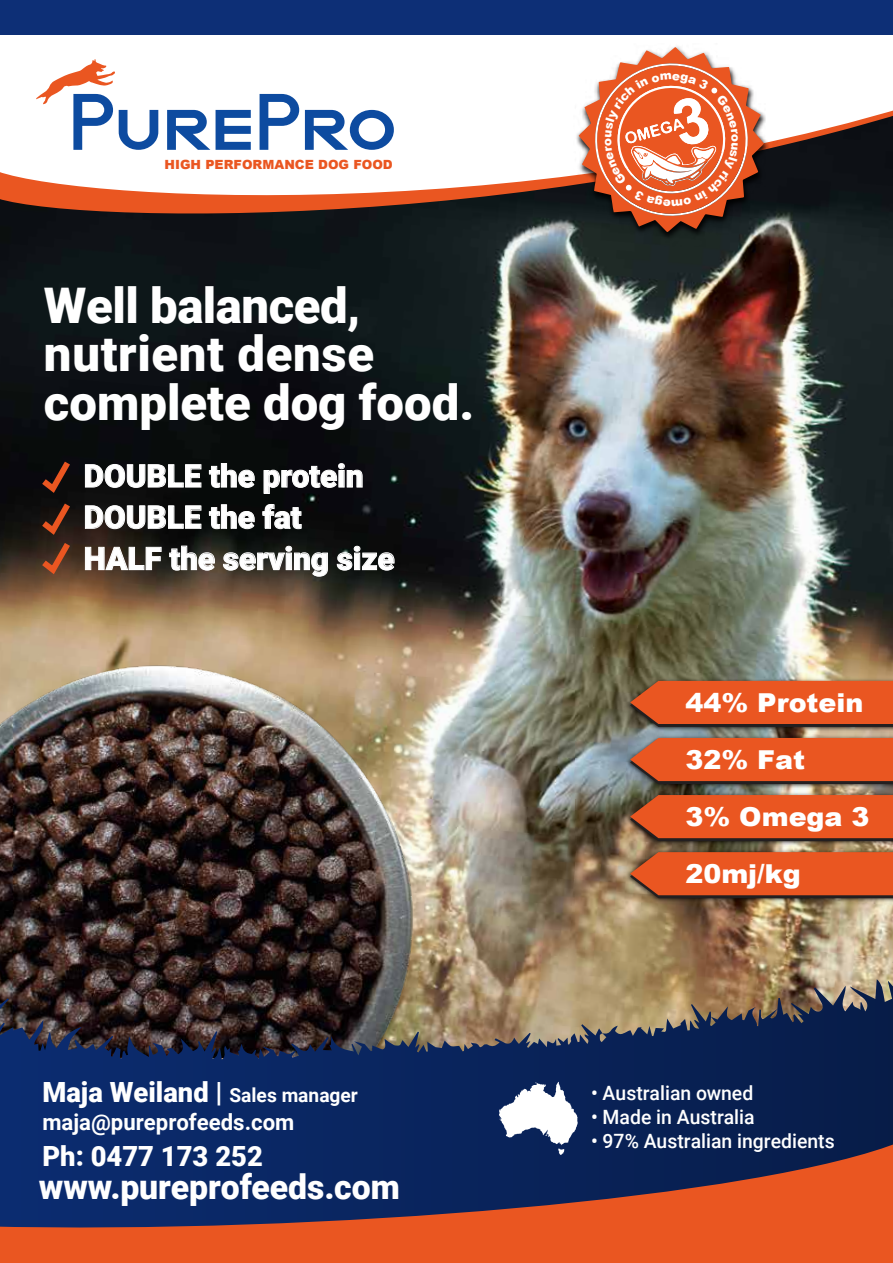
<style>
.page{position:relative;width:893px;height:1263px;background:#fff}
.page>*{position:absolute;margin:0;border:0;box-sizing:border-box;transform-origin:0 0}
.t1{font:81.75px "Clone Machine";letter-spacing:-.015em;color:#0d4ba0;scale:1.1 1}
.t2{font:900 49.05px/48.4px "Roboto";color:#fff}
.t3{font:900 34.35px "Roboto";color:#fff}
.t4{font:900 31.35px/41.2px "Roboto";color:#fff}
.t5{font:900 27.75px "Roboto";color:#fff}
.t6{font:900 26.1px/57.2px "Arial";color:#fff}
.t7{font:700 22.5px "Roboto";color:#fff}
.t8{font:500 19.65px "Roboto";color:#fff}
.t9{font:900 12.75px "Arial";color:#ea5621}
.s1{font-weight:700;font-size:19.5px}
</style>
<div class="page">
<img style="left:0;top:244px;width:893px;height:385px">
<img style="left:0;top:487px;width:843px;height:426px">
<svg style="left:85px;top:464px;width:116px;height:24px;background:#404242"></svg>
<svg style="left:209px;top:463px;width:45px;height:25px"></svg>
<svg style="left:264px;top:463px;width:98px;height:31px;background:#323236"></svg>
<svg style="left:85px;top:505px;width:116px;height:24px;background:#464544"></svg>
<svg style="left:209px;top:505px;width:45px;height:24px"></svg>
<svg style="left:263px;top:504px;width:38px;height:25px"></svg>
<svg style="left:85px;top:547px;width:76px;height:23px;background:#60564d"></svg>
<svg style="left:169px;top:546px;width:46px;height:24px"></svg>
<svg style="left:223px;top:546px;width:105px;height:30px;background:#4d4d47"></svg>
<svg style="left:337px;top:546px;width:57px;height:24px"></svg>
<svg style="left:36px;top:455px;width:39px;height:124px;background:#402317"></svg>
<svg style="left:0;top:913px;width:893px;height:228px;background:#32374c"></svg>
<svg style="left:602px;top:953px;width:291px;height:115px;background:#5f5b5b"></svg>
<svg style="left:0;top:1141px;width:893px;height:122px;background:#743c42"></svg>
<svg style="left:499px;top:1082px;width:79px;height:73px"></svg>
<img style="left:575px;top:629px;width:318px;height:57px">
<img style="left:575px;top:686px;width:318px;height:57px">
<img style="left:575px;top:743px;width:318px;height:57px">
<img style="left:575px;top:800px;width:318px;height:153px">
<svg style="left:630px;top:681px;width:263px;height:46px;background:#d55222"></svg>
<svg style="left:630px;top:738px;width:263px;height:46px;background:#d75526"></svg>
<svg style="left:630px;top:795px;width:263px;height:46px;background:#d75222"></svg>
<svg style="left:630px;top:852px;width:263px;height:46px;background:#d95424"></svg>
<svg style="left:0;top:104px;width:893px;height:134px"></svg>
<svg style="left:36px;top:59px;width:79px;height:45px"></svg>
<div style="left:0;top:0;width:893px;height:35px;background:#0d2f76"></div>
<img style="left:526px;top:46px;width:294px;height:245px">
<svg style="left:579px;top:47px;width:185px;height:185px"></svg>
<h1 class="t1" style="left:69px;top:86px;width:301px">PurePro</h1>
<p class="t9" style="left:165px;top:155px;width:230px">HIGH PERFORMANCE DOG FOOD</p>
<h2 class="t2" style="left:44px;top:279px;width:432px">Well balanced, nutrient dense complete dog food.</h2>
<h3 class="t4" style="left:84px;top:454px;width:312px">DOUBLE the protein<br>DOUBLE the fat<br>HALF the serving size</h3>
<h3 class="t5" style="left:42px;top:1072px;width:317px">Maja Weiland | <span class="s1">Sales manager</span></h3>
<p class="t7" style="left:42px;top:1106px;width:253px">maja@pureprofeeds.com</p>
<h3 class="t5" style="left:42px;top:1137px;width:222px">Ph: 0477 173 252</h3>
<h3 class="t3" style="left:39px;top:1162px;width:362px">www.pureprofeeds.com</h3>
<h3 class="t6" style="left:685px;top:673px;width:186px">44% Protein<br>32% Fat<br>3% Omega 3<br>20mj/kg</h3>
<p class="t8" style="left:591px;top:1079px;width:164px">• Australian owned</p>
<p class="t8" style="left:591px;top:1103px;width:165px">• Made in Australia</p>
<p class="t8" style="left:591px;top:1127px;width:245px">• 97% Australian ingredients</p>
</div>
